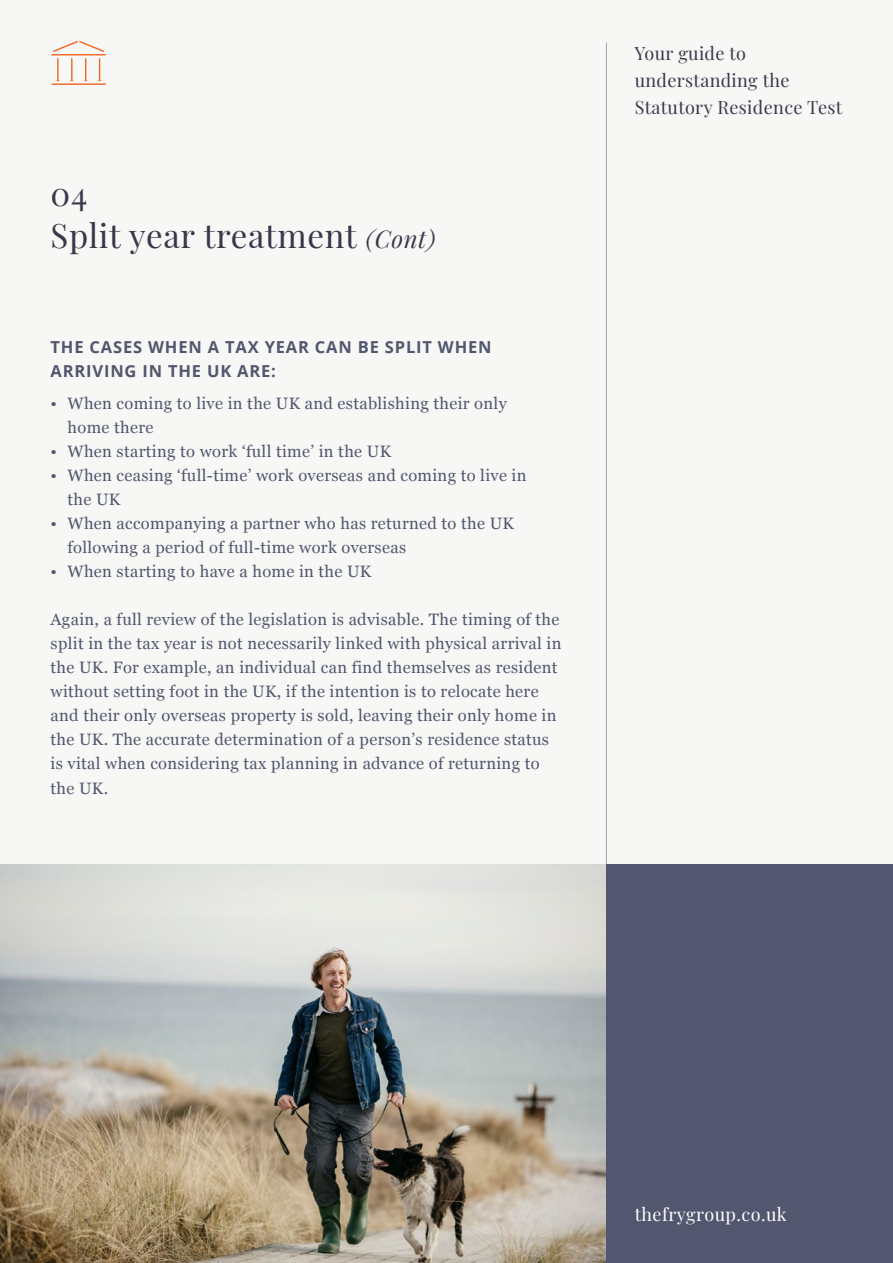
<style>
.page{position:relative;width:893px;height:1263px;background:#f7f8f5}
.page>*{position:absolute;margin:0;border:0;box-sizing:border-box;transform-origin:0 0}
.t1{font:33px/42px "Playfair Display";letter-spacing:.02em;color:#38384a}
.t2{font:18px/27px "Playfair Display";letter-spacing:.02em;color:#38384a}
.t3{font:18px "Playfair Display";letter-spacing:.025em;color:#fff}
.t4{font:16.5px/24px "Georgia";letter-spacing:.02em;color:#52566e}
.t5{font:700 16.5px/24px "Open Sans";letter-spacing:.05em;color:#52566e}
.s1{font-style:italic;font-size:24px}
</style>
<div class="page">
<svg style="left:51px;top:40px;width:55px;height:45px"></svg>
<hr style="left:606px;top:43px;width:1px;height:1178px;background:#a6a1af">
<img style="left:0;top:865px;width:606px;height:398px">
<div style="left:607px;top:865px;width:286px;height:398px;background:#52566e"></div>
<h1 class="t1" style="left:51px;top:170px;width:386px">04<br>Split year treatment <span class="s1">(Cont)</span></h1>
<p class="t5" style="left:51px;top:334px;width:443px">THE CASES WHEN A TAX YEAR CAN BE SPLIT WHEN<br>ARRIVING IN THE UK ARE:</p>
<p class="t4" style="left:68px;top:391px;width:441px;text-indent:-17px">• When coming to live in the UK and establishing their only home there</p>
<p class="t4" style="left:51px;top:439px;width:342px">• When starting to work ‘full time’ in the UK</p>
<p class="t4" style="left:68px;top:463px;width:460px;text-indent:-17px">• When ceasing ‘full-time’ work overseas and coming to live in the UK</p>
<p class="t4" style="left:68px;top:511px;width:448px;text-indent:-17px">• When accompanying a partner who has returned to the UK following a period of full-time work overseas</p>
<p class="t4" style="left:51px;top:559px;width:322px">• When starting to have a home in the UK</p>
<p class="t4" style="left:51px;top:607px;width:512px">Again, a full review of the legislation is advisable. The timing of the split in the tax year is not necessarily linked with physical arrival in the UK. For example, an individual can find themselves as resident without setting foot in the UK, if the intention is to relocate here and their only overseas property is sold, leaving their only home in the UK. The accurate determination of a person’s residence status is vital when considering tax planning in advance of returning to the UK.</p>
<p class="t2" style="left:635px;top:38px;width:209px">Your guide to understanding the<br>Statutory Residence Test</p>
<p class="t3" style="left:635px;top:1200px;width:154px">thefrygroup.co.uk</p>
</div>
